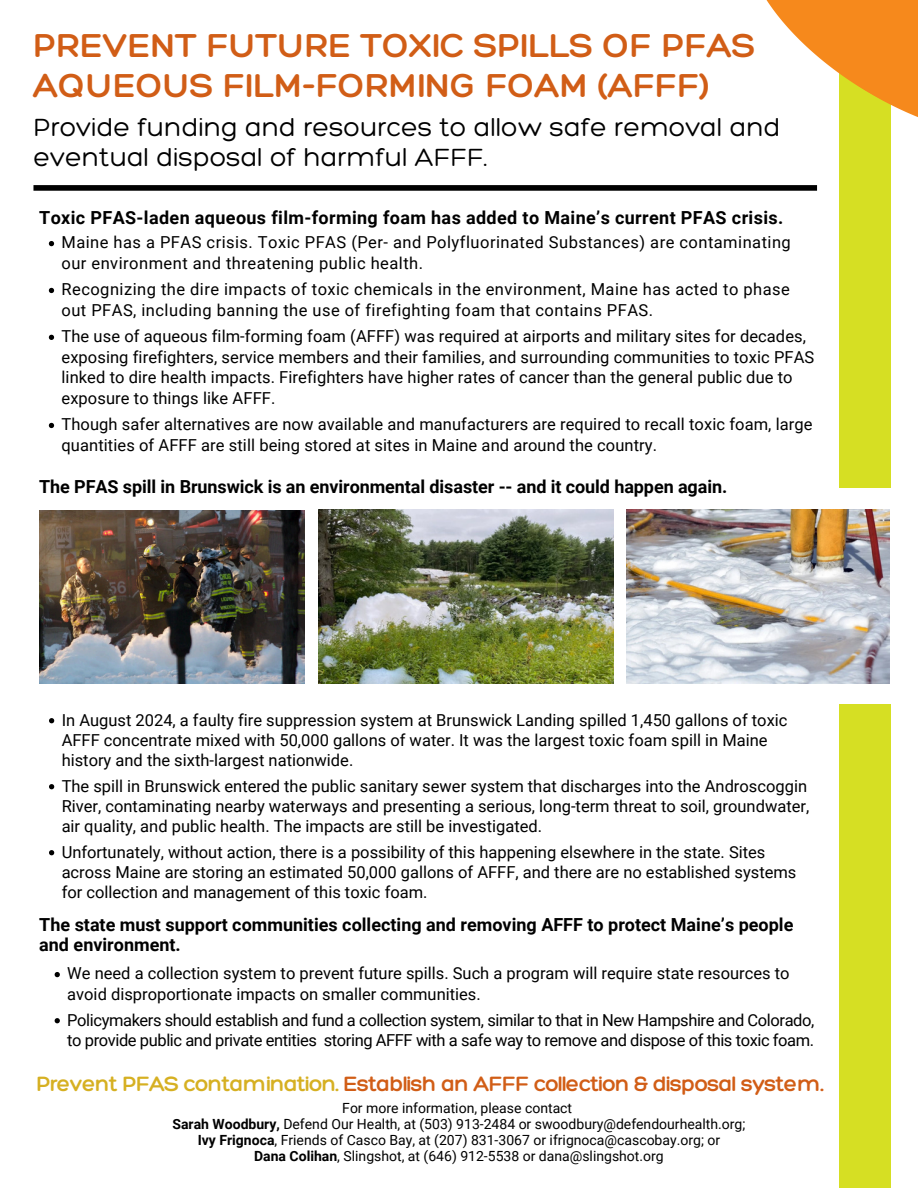
<style>
.page{position:relative;width:918px;height:1188px;background:#fff}
.page>*{position:absolute;margin:0;border:0;box-sizing:border-box;transform-origin:0 0}
.t1{font:300 36px/40.5px "Hero";color:#d15d16}
.t2{font:300 27px/30.3px "Hero";color:#000}
.t3{font:300 22.5px "Hero";letter-spacing:-.03em;color:#d15d16}
.t4{font:700 18px/20.2px "Roboto";color:#000}
.t5{font:700 18px "Roboto";letter-spacing:.02em;color:#000}
.t6{font:16.5px/20.2px "Roboto";color:#000}
.t7{font:16.5px/20.7px "Roboto";letter-spacing:.03em;color:#000}
.t8{font:16.5px/20.2px "Roboto";letter-spacing:-.025em;color:#000}
.t9{font:13.95px "Roboto";color:#000}
.s1{color:#d6b022}
.s2{font-weight:700}
</style>
<div class="page">
<div style="left:840px;top:0;width:51px;height:488px;background:#d6df23"></div>
<div style="left:840px;top:704px;width:51px;height:484px;background:#d6df23"></div>
<div style="left:33px;top:185px;width:784px;height:6px;background:#000"></div>
<svg style="left:766px;top:0;width:152px;height:138px"></svg>
<img style="left:626px;top:509px;width:264px;height:175px">
<img style="left:318px;top:509px;width:295px;height:175px">
<img style="left:39px;top:511px;width:266px;height:173px">
<svg style="left:49px;top:241px;width:5px;height:5px"></svg>
<svg style="left:49px;top:288px;width:5px;height:5px"></svg>
<svg style="left:49px;top:335px;width:5px;height:5px"></svg>
<svg style="left:49px;top:423px;width:5px;height:5px"></svg>
<svg style="left:55px;top:972px;width:5px;height:5px"></svg>
<svg style="left:55px;top:1018px;width:5px;height:5px"></svg>
<svg style="left:49px;top:718px;width:5px;height:5px"></svg>
<svg style="left:49px;top:784px;width:5px;height:5px"></svg>
<svg style="left:49px;top:850px;width:5px;height:5px"></svg>
<h1 class="t1" style="left:33px;top:24px;width:723px">PREVENT FUTURE TOXIC SPILLS OF PFAS<br>AQUEOUS FILM-FORMING FOAM (AFFF)</h1>
<h2 class="t2" style="left:33px;top:111px;width:749px">Provide funding and resources to allow safe removal and eventual disposal of harmful AFFF.</h2>
<h4 class="t5" style="left:39px;top:207px;width:746px">Toxic PFAS-laden aqueous film-forming foam has added to Maine’s current PFAS crisis.</h4>
<p class="t7" style="left:62px;top:232px;width:731px">Maine has a PFAS crisis. Toxic PFAS (Per- and Polyfluorinated Substances) are contaminating our environment and threatening public health.</p>
<p class="t7" style="left:62px;top:279px;width:730px">Recognizing the dire impacts of toxic chemicals in the environment, Maine has acted to phase out PFAS, including banning the use of firefighting foam that contains PFAS.</p>
<p class="t6" style="left:62px;top:326px;width:754px;line-height:20.7px">The use of aqueous film-forming foam (AFFF) was required at airports and military sites for decades, exposing firefighters, service members and their families, and surrounding communities to toxic PFAS linked to dire health impacts. Firefighters have higher rates of cancer than the general public due to exposure to things like AFFF.</p>
<p class="t6" style="left:62px;top:414px;width:753px;line-height:20.7px">Though safer alternatives are now available and manufacturers are required to recall toxic foam, large quantities of AFFF are still being stored at sites in Maine and around the country.</p>
<h4 class="t4" style="left:39px;top:477px;width:690px">The PFAS spill in Brunswick is an environmental disaster -- and it could happen again.</h4>
<p class="t6" style="left:62px;top:710px;width:727px">In August 2024, a faulty fire suppression system at Brunswick Landing spilled 1,450 gallons of toxic<br>AFFF concentrate mixed with 50,000 gallons of water. It was the largest toxic foam spill in Maine history and the sixth-largest nationwide.</p>
<p class="t6" style="left:62px;top:776px;width:749px">The spill in Brunswick entered the public sanitary sewer system that discharges into the Androscoggin<br>River, contaminating nearby waterways and presenting a serious, long-term threat to soil, groundwater, air quality, and public health. The impacts are still be investigated.</p>
<p class="t6" style="left:62px;top:842px;width:736px">Unfortunately, without action, there is a possibility of this happening elsewhere in the state. Sites across Maine are storing an estimated 50,000 gallons of AFFF, and there are no established systems for collection and management of this toxic foam.</p>
<h4 class="t4" style="left:39px;top:915px;width:756px">The state must support communities collecting and removing AFFF to protect Maine’s people and environment.</h4>
<p class="t6" style="left:67px;top:964px;width:724px">We need a collection system to prevent future spills. Such a program will require state resources to avoid disproportionate impacts on smaller communities.</p>
<p class="t8" style="left:67px;top:1010px;width:749px">Policymakers should establish and fund a collection system, similar to that in New Hampshire and Colorado, to provide public and private entities storing AFFF with a safe way to remove and dispose of this toxic foam.</p>
<h3 class="t3" style="left:36px;top:1070px;width:789px"><span class="s1">Prevent PFAS contamination.</span> Establish an AFFF collection &amp; disposal system.</h3>
<p class="t9" style="left:342px;top:1101px;width:231px">For more information, please contact</p>
<p class="t9" style="left:173px;top:1116px;width:574px"><span class="s2">Sarah Woodbury,</span> Defend Our Health, at (503) 913-2484 or swoodbury@defendourhealth.org;</p>
<p class="t9" style="left:198px;top:1132px;width:524px"><span class="s2">Ivy Frignoca</span>, Friends of Casco Bay, at (207) 831-3067 or ifrignoca@cascobay.org; or</p>
<p class="t9" style="left:254px;top:1148px;width:411px"><span class="s2">Dana Colihan</span>, Slingshot, at (646) 912-5538 or dana@slingshot.org</p>
</div>
